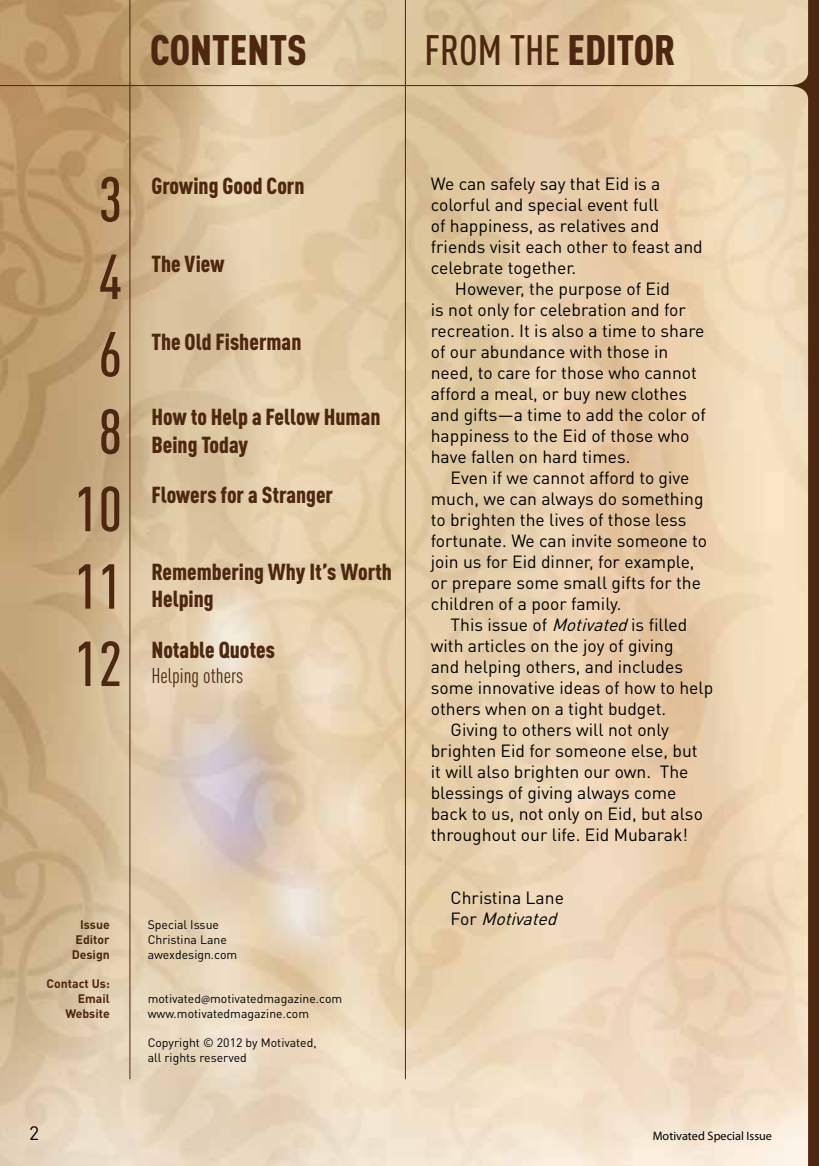
<style>
.page{position:relative;width:819px;height:1166px;background:#fff}
.page>*{position:absolute;margin:0;border:0;box-sizing:border-box;transform-origin:0 0}
.t1{font:500 62.3px "DIN Cond";color:#4d270f}
.t2{font:500 42px "DIN Cond";color:#4d270f}
.t3{font:900 42px "DIN Cond";color:#4d270f}
.t4{font:900 22.93px/27.5px "DIN Cond";color:#4d270f}
.t5{font:21px "DIN Cond";color:#4d270f}
.t6{font:19.25px "DIN Pro";color:#000}
.t7{font:17.5px/21px "DIN Pro";color:#000}
.t8{font:12.25px/14.7px "DIN Pro";color:#000}
.t9{font:700 12.25px/14.7px "DIN Pro";color:#4d270f;text-align:right}
.t10{font:12.25px "Myriad Pro";color:#000}
.s1{font-weight:900}
.s2{font-family:"Myriad Pro"}
.s3{font-style:italic}
</style>
<div class="page">
<img style="left:0;top:0;width:781px;height:1166px">
<hr style="left:129px;top:0;width:1px;height:1079px;background:#4d270f">
<hr style="left:0;top:85px;width:814px;height:1px;background:#4d270f">
<svg style="left:781px;top:0;width:38px;height:1166px;background:#c1a98c"></svg>
<hr style="left:405px;top:0;width:1px;height:1079px;background:#4d270f">
<h2 class="t3" style="left:150px;top:23px;width:158px">CONTENTS</h2>
<h2 class="t2" style="left:424px;top:25px;width:252px">FROM THE <span class="s1">EDITOR</span></h2>
<h1 class="t1" style="left:98px;top:162px;width:25px">3</h1>
<h3 class="t4" style="left:151px;top:172px;width:155px">Growing Good Corn</h3>
<h1 class="t1" style="left:98px;top:240px;width:25px">4</h1>
<h3 class="t4" style="left:151px;top:249px;width:75px">The View</h3>
<h1 class="t1" style="left:98px;top:317px;width:25px">6</h1>
<h1 class="t1" style="left:98px;top:395px;width:25px">8</h1>
<h1 class="t1" style="left:75px;top:472px;width:49px">10</h1>
<h1 class="t1" style="left:75px;top:549px;width:49px">11</h1>
<h1 class="t1" style="left:75px;top:627px;width:49px">12</h1>
<h3 class="t4" style="left:151px;top:327px;width:152px">The Old Fisherman</h3>
<h3 class="t4" style="left:151px;top:402px;width:231px">How to Help a Fellow Human</h3>
<h3 class="t4" style="left:151px;top:430px;width:98px">Being Today</h3>
<h3 class="t4" style="left:151px;top:480px;width:183px">Flowers for a Stranger</h3>
<h3 class="t4" style="left:151px;top:557px;width:242px">Remembering Why It’s Worth<br>Helping</h3>
<h3 class="t4" style="left:151px;top:635px;width:125px">Notable Quotes</h3>
<p class="t5" style="left:151px;top:663px;width:93px">Helping others</p>
<p class="t9" style="left:72px;top:917px;width:40px">Issue<br>Editor<br>Design</p>
<p class="t9" style="left:47px;top:976px;width:65px">Contact Us:<br>Email<br>Website</p>
<p class="t8" style="left:148px;top:917px;width:91px">Special Issue<br>Christina Lane awexdesign.com</p>
<p class="t8" style="left:148px;top:990px;width:196px">motivated<span class="s2">@</span>motivatedmagazine.com www.motivatedmagazine.com</p>
<p class="t8" style="left:148px;top:1034px;width:170px">Copyright © 2012 by Motivated, all rights reserved</p>
<p class="t7" style="left:431px;top:172px;width:231px">We can safely say that Eid is a</p>
<p class="t7" style="left:431px;top:193px;width:229px">colorful and special event full</p>
<p class="t7" style="left:431px;top:214px;width:230px">of happiness, as relatives and</p>
<p class="t7" style="left:431px;top:235px;width:273px">friends visit each other to feast and</p>
<p class="t7" style="left:431px;top:256px;width:147px">celebrate together.</p>
<p class="t7" style="left:455px;top:277px;width:216px">However, the purpose of Eid</p>
<p class="t7" style="left:431px;top:298px;width:256px">is not only for celebration and for</p>
<p class="t7" style="left:431px;top:319px;width:275px">recreation. It is also a time to share</p>
<p class="t7" style="left:431px;top:340px;width:239px">of our abundance with those in</p>
<p class="t7" style="left:431px;top:361px;width:268px">need, to care for those who cannot</p>
<p class="t7" style="left:431px;top:382px;width:258px">afford a meal, or buy new clothes</p>
<p class="t7" style="left:431px;top:403px;width:277px">and gifts—a time to add the color of</p>
<p class="t7" style="left:431px;top:424px;width:260px">happiness to the Eid of those who</p>
<p class="t7" style="left:431px;top:445px;width:201px">have fallen on hard times.</p>
<p class="t7" style="left:450px;top:466px;width:240px">Even if we cannot afford to give</p>
<p class="t7" style="left:431px;top:487px;width:274px">much, we can always do something</p>
<p class="t7" style="left:431px;top:508px;width:257px">to brighten the lives of those less</p>
<p class="t7" style="left:431px;top:529px;width:278px">fortunate. We can invite someone to</p>
<p class="t7" style="left:431px;top:550px;width:265px">join us for Eid dinner, for example,</p>
<p class="t7" style="left:431px;top:571px;width:272px">or prepare some small gifts for the</p>
<p class="t7" style="left:431px;top:592px;width:192px">children of a poor family.</p>
<p class="t7" style="left:450px;top:613px;width:238px">This issue of <span class="s3">Motivated</span>is filled</p>
<p class="t7" style="left:431px;top:634px;width:244px">with articles on the joy of giving</p>
<p class="t7" style="left:431px;top:655px;width:254px">and helping others, and includes</p>
<p class="t7" style="left:431px;top:676px;width:284px">some innovative ideas of how to help</p>
<p class="t7" style="left:431px;top:697px;width:237px">others when on a tight budget.</p>
<p class="t7" style="left:450px;top:718px;width:220px">Giving to others will not only</p>
<p class="t7" style="left:431px;top:739px;width:268px">brighten Eid for someone else, but</p>
<p class="t7" style="left:431px;top:760px;width:259px">it will also brighten our own. The</p>
<p class="t7" style="left:431px;top:781px;width:247px">blessings of giving always come</p>
<p class="t7" style="left:431px;top:802px;width:274px">back to us, not only on Eid, but also</p>
<p class="t7" style="left:431px;top:823px;width:259px">throughout our life. Eid Mubarak!</p>
<p class="t7" style="left:450px;top:886px;width:115px">Christina Lane<br>F o r <span class="s3">Motivated</span></p>
<p class="t6" style="left:29px;top:1119px;width:12px">2</p>
<p class="t10" style="left:652px;top:1128px;width:121px">Motivated Special Issue</p>
</div>
